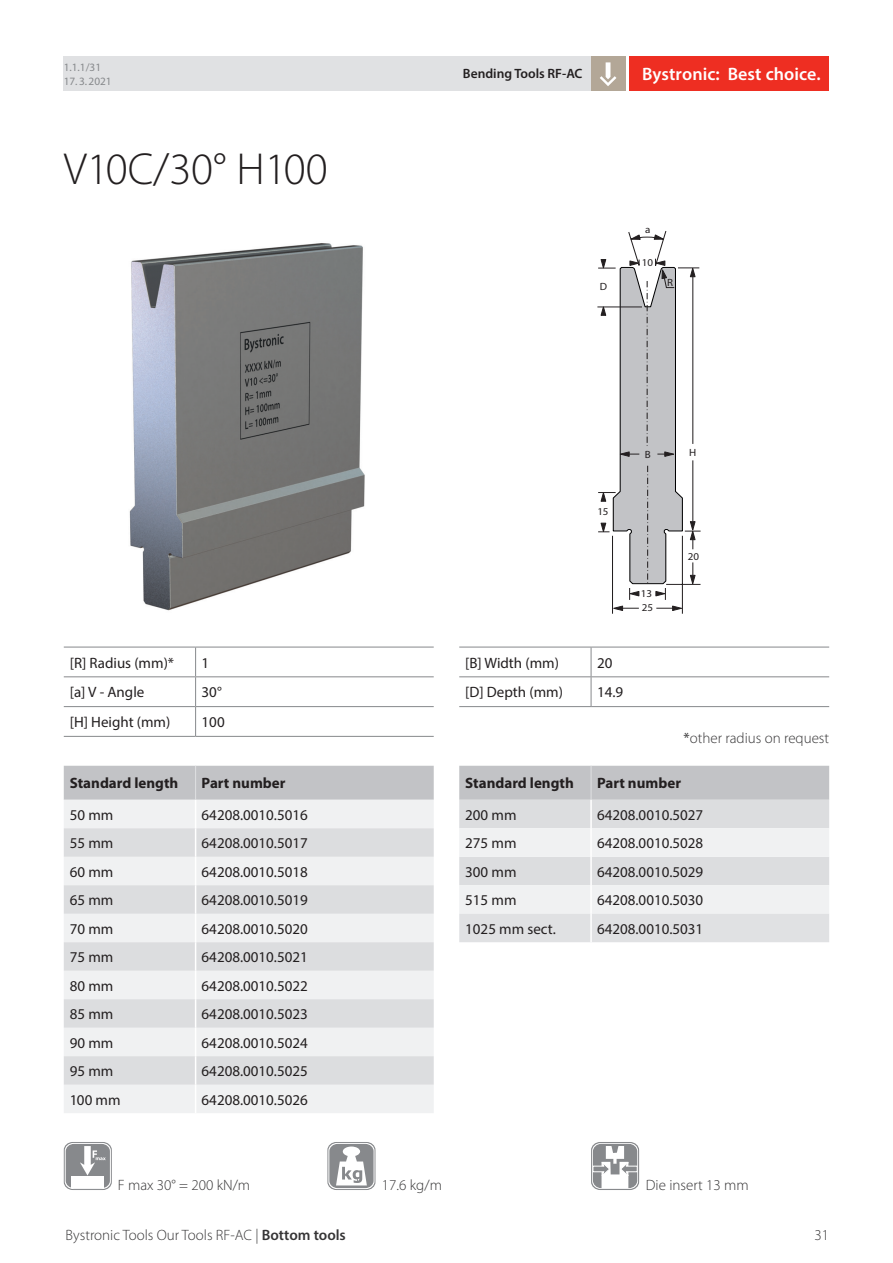
<style>
.page{position:relative;width:893px;height:1263px;background:#fff}
.page>*{position:absolute;margin:0;border:0;box-sizing:border-box;transform-origin:0 0}
.Headline_3{font:300 45px "Myriad Pro";color:#231f20}
.t1{font:600 18px "Myriad Pro";letter-spacing:.005em;color:#fff}
.Tabelle_10pt{font:15px "Myriad Pro";color:#231f20}
.Tabellenkopf_left{font:700 15px "Myriad Pro";color:#231f20}
.Fußzeile_rechts{font:300 15px "Myriad Pro";color:#363536}
.Haupttext_10pt{font:300 15px "Myriad Pro";color:#363536}
.Fussnote_rechts{font:300 15px "Myriad Pro";color:#363536}
.t2{font:600 13.5px "Myriad Pro";color:#231f20}
.t3{font:11.25px/13.5px "Myriad Pro";color:#87898c}
.t4{font:10.5px "Myriad Pro";color:#231f20;scale:1.05 1}
.s1{font-weight:400}
.s2{font-weight:600}
</style>
<div class="page">
<div style="left:64px;top:57px;width:561px;height:34px;background:#e0e1e3"></div>
<div style="left:629px;top:57px;width:200px;height:34px;background:#ee2e22"></div>
<div style="left:591px;top:57px;width:34px;height:34px;background:#b3a797"></div>
<svg style="left:600px;top:62px;width:16px;height:24px"></svg>
<svg style="left:597px;top:231px;width:104px;height:383px"></svg>
<img style="left:129px;top:243px;width:236px;height:368px">
<hr style="left:64px;top:647px;width:132px;height:1px;background:#87898c">
<hr style="left:196px;top:647px;width:238px;height:1px;background:#87898c">
<hr style="left:64px;top:676px;width:132px;height:1px;background:#87898c">
<hr style="left:196px;top:676px;width:238px;height:1px;background:#87898c">
<hr style="left:64px;top:706px;width:132px;height:1px;background:#87898c">
<hr style="left:196px;top:706px;width:238px;height:1px;background:#87898c">
<svg style="left:195px;top:647px;width:1px;height:89px"></svg>
<hr style="left:64px;top:736px;width:132px;height:1px;background:#87898c">
<hr style="left:196px;top:736px;width:238px;height:1px;background:#87898c">
<svg style="left:64px;top:766px;width:370px;height:347px"></svg>
<hr style="left:195px;top:766px;width:1px;height:34px;background:#e0e1e3">
<svg style="left:459px;top:766px;width:370px;height:176px"></svg>
<hr style="left:590px;top:800px;width:2px;height:28px;background:#fff">
<hr style="left:590px;top:828px;width:2px;height:29px;background:#fff">
<hr style="left:590px;top:857px;width:2px;height:28px;background:#fff">
<hr style="left:590px;top:885px;width:2px;height:29px;background:#fff">
<hr style="left:590px;top:914px;width:2px;height:28px;background:#fff">
<hr style="left:591px;top:766px;width:1px;height:34px;background:#e0e1e3">
<hr style="left:459px;top:647px;width:132px;height:1px;background:#87898c">
<hr style="left:591px;top:647px;width:238px;height:1px;background:#87898c">
<hr style="left:459px;top:676px;width:132px;height:1px;background:#87898c">
<hr style="left:591px;top:676px;width:238px;height:1px;background:#87898c">
<svg style="left:591px;top:647px;width:1px;height:59px"></svg>
<hr style="left:459px;top:706px;width:132px;height:1px;background:#87898c">
<hr style="left:591px;top:706px;width:238px;height:1px;background:#87898c">
<svg style="left:64px;top:1142px;width:48px;height:48px"></svg>
<svg style="left:65px;top:1143px;width:46px;height:46px"></svg>
<div style="left:66px;top:1144px;width:44px;height:44px;background:#87898c;border-radius:8px"></div>
<div style="left:71px;top:1176px;width:33px;height:12px;background:#fff"></div>
<svg style="left:80px;top:1146px;width:26px;height:29px"></svg>
<svg style="left:591px;top:1142px;width:48px;height:48px"></svg>
<svg style="left:592px;top:1143px;width:46px;height:46px"></svg>
<div style="left:593px;top:1144px;width:44px;height:44px;background:#87898c;border-radius:8px"></div>
<svg style="left:592px;top:1146px;width:46px;height:42px"></svg>
<svg style="left:327px;top:1142px;width:48px;height:48px"></svg>
<svg style="left:328px;top:1143px;width:46px;height:46px"></svg>
<div style="left:329px;top:1144px;width:45px;height:44px;background:#87898c;border-radius:8px"></div>
<svg style="left:336px;top:1146px;width:31px;height:39px"></svg>
<p class="t3" style="left:64px;top:61px;width:49px">1.1.1/31<br>17.3.2021</p>
<p class="Headline_3" style="left:64px;top:142px;width:266px">V10C/30° H100</p>
<p class="Tabelle_10pt" style="left:70px;top:653px;width:106px">[R] Radius (mm)*</p>
<p class="Tabelle_10pt" style="left:202px;top:653px;width:9px">1</p>
<p class="Tabelle_10pt" style="left:70px;top:683px;width:76px">[a] V - Angle</p>
<p class="Tabelle_10pt" style="left:202px;top:683px;width:22px">30°</p>
<p class="Tabelle_10pt" style="left:70px;top:713px;width:102px">[H] Height (mm)</p>
<p class="Tabelle_10pt" style="left:202px;top:713px;width:25px">100</p>
<p class="Tabellenkopf_left" style="left:70px;top:773px;width:110px">Standard length</p>
<p class="Tabellenkopf_left" style="left:202px;top:773px;width:85px">Part number</p>
<p class="Tabelle_10pt" style="left:70px;top:805px;width:45px">50 mm</p>
<p class="Tabelle_10pt" style="left:202px;top:805px;width:108px">64208.0010.5016</p>
<p class="Tabelle_10pt" style="left:70px;top:834px;width:45px">55 mm</p>
<p class="Tabelle_10pt" style="left:202px;top:834px;width:108px">64208.0010.5017</p>
<p class="Tabelle_10pt" style="left:70px;top:862px;width:45px">60 mm</p>
<p class="Tabelle_10pt" style="left:202px;top:862px;width:108px">64208.0010.5018</p>
<p class="Tabelle_10pt" style="left:70px;top:891px;width:45px">65 mm</p>
<p class="Tabelle_10pt" style="left:202px;top:891px;width:108px">64208.0010.5019</p>
<p class="Tabelle_10pt" style="left:70px;top:919px;width:45px">70 mm</p>
<p class="Tabelle_10pt" style="left:202px;top:919px;width:108px">64208.0010.5020</p>
<p class="Tabelle_10pt" style="left:70px;top:948px;width:45px">75 mm</p>
<p class="Tabelle_10pt" style="left:202px;top:948px;width:108px">64208.0010.5021</p>
<p class="Tabelle_10pt" style="left:70px;top:976px;width:45px">80 mm</p>
<p class="Tabelle_10pt" style="left:202px;top:976px;width:108px">64208.0010.5022</p>
<p class="Tabelle_10pt" style="left:70px;top:1005px;width:45px">85 mm</p>
<p class="Tabelle_10pt" style="left:202px;top:1005px;width:108px">64208.0010.5023</p>
<p class="Tabelle_10pt" style="left:70px;top:1033px;width:45px">90 mm</p>
<p class="Tabelle_10pt" style="left:202px;top:1033px;width:108px">64208.0010.5024</p>
<p class="Tabelle_10pt" style="left:70px;top:1062px;width:45px">95 mm</p>
<p class="Tabelle_10pt" style="left:202px;top:1062px;width:108px">64208.0010.5025</p>
<p class="Tabelle_10pt" style="left:70px;top:1090px;width:52px">100 mm</p>
<p class="Tabelle_10pt" style="left:202px;top:1090px;width:108px">64208.0010.5026</p>
<p class="t2" style="left:463px;top:65px;width:121px">Bending Tools RF-AC</p>
<p class="t1" style="left:642px;top:62px;width:180px">Bystronic: Best choice.</p>
<p class="t4" style="left:600px;top:280px;width:8px">D</p>
<p class="t4" style="left:645px;top:223px;width:7px">a</p>
<p class="t4" style="left:642px;top:256px;width:12px">10</p>
<p class="t4" style="left:667px;top:276px;width:7px">R</p>
<p class="t4" style="left:597px;top:504px;width:12px">15</p>
<p class="t4" style="left:645px;top:448px;width:7px">B</p>
<p class="Tabelle_10pt" style="left:465px;top:653px;width:95px">[B] Width (mm)</p>
<p class="Tabelle_10pt" style="left:597px;top:653px;width:17px">20</p>
<p class="Tabelle_10pt" style="left:465px;top:683px;width:99px">[D] Depth (mm)</p>
<p class="Tabelle_10pt" style="left:597px;top:683px;width:28px">14.9</p>
<p class="t4" style="left:641px;top:587px;width:12px">13</p>
<p class="t4" style="left:642px;top:601px;width:12px">25</p>
<p class="t4" style="left:689px;top:446px;width:8px">H</p>
<p class="t4" style="left:688px;top:550px;width:12px">20</p>
<p class="Fussnote_rechts" style="left:683px;top:729px;width:147px"><span class="s1">*</span>other radius on request</p>
<p class="Tabellenkopf_left" style="left:465px;top:773px;width:110px">Standard length</p>
<p class="Tabellenkopf_left" style="left:597px;top:773px;width:85px">Part number</p>
<p class="Tabelle_10pt" style="left:465px;top:805px;width:53px">200 mm</p>
<p class="Tabelle_10pt" style="left:597px;top:805px;width:108px">64208.0010.5027</p>
<p class="Tabelle_10pt" style="left:465px;top:834px;width:53px">275 mm</p>
<p class="Tabelle_10pt" style="left:597px;top:834px;width:108px">64208.0010.5028</p>
<p class="Tabelle_10pt" style="left:465px;top:862px;width:53px">300 mm</p>
<p class="Tabelle_10pt" style="left:597px;top:862px;width:108px">64208.0010.5029</p>
<p class="Tabelle_10pt" style="left:465px;top:891px;width:53px">515 mm</p>
<p class="Tabelle_10pt" style="left:597px;top:891px;width:108px">64208.0010.5030</p>
<p class="Tabelle_10pt" style="left:465px;top:919px;width:92px">1025 mm sect.</p>
<p class="Tabelle_10pt" style="left:597px;top:919px;width:108px">64208.0010.5031</p>
<p class="Haupttext_10pt" style="left:118px;top:1176px;width:134px">F max 30° = 200 kN/m</p>
<p class="Haupttext_10pt" style="left:382px;top:1176px;width:62px">17.6 kg/m</p>
<p class="Haupttext_10pt" style="left:646px;top:1176px;width:104px">Die insert 13 mm</p>
<p class="Fußzeile_rechts" style="left:65px;top:1226px;width:282px">Bystronic Tools Our Tools RF-AC | <span class="s2">Bottom tools</span></p>
<p class="Fußzeile_rechts" style="left:814px;top:1226px;width:16px">31</p>
</div>
